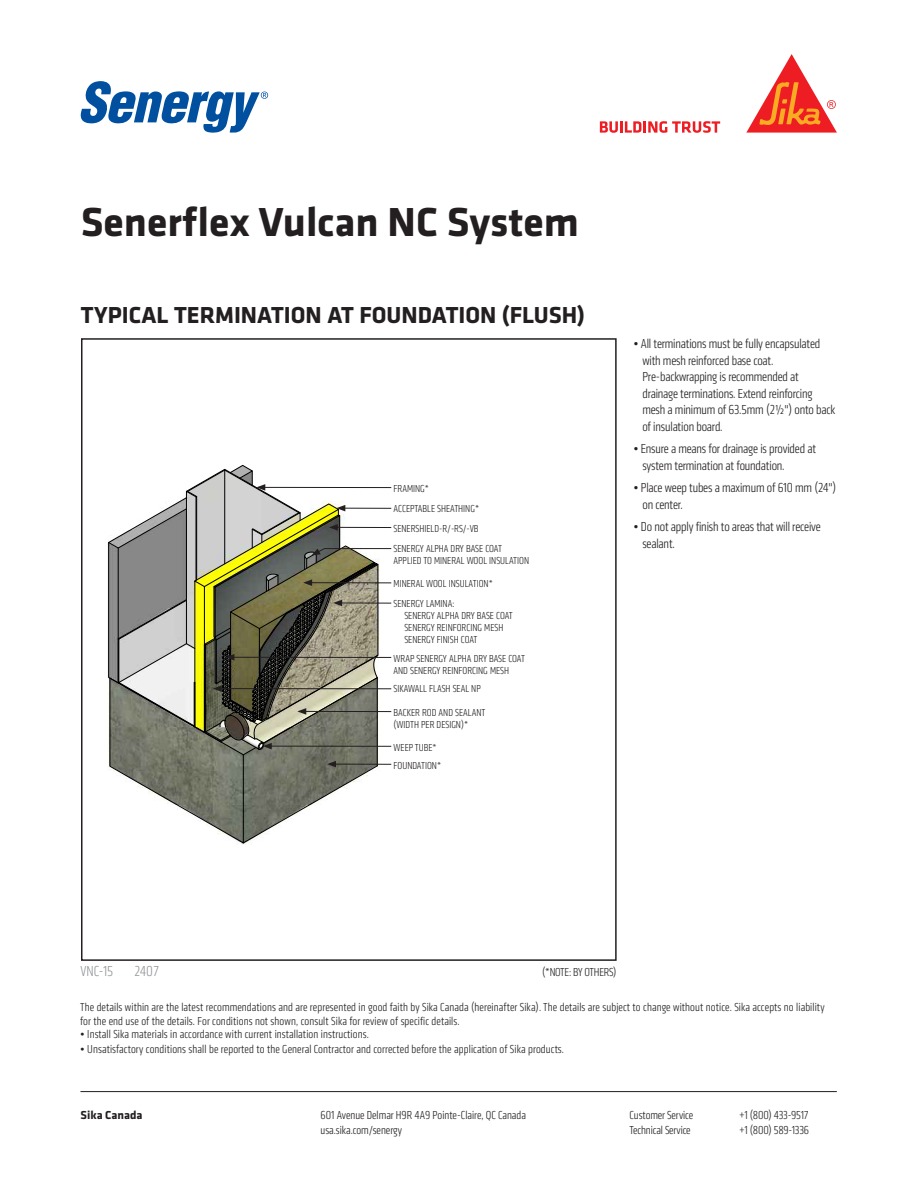
<style>
.page{position:relative;width:918px;height:1188px;background:#fff}
.page>*{position:absolute;margin:0;border:0;box-sizing:border-box;transform-origin:0 0}
.t1{font:700 42px "Klavika";color:#231f20}
.Detail_Product_Description{font:700 24px "Klavika";color:#231f20}
.Detail_Number{font:300 condensed 15px "Klavika";color:#939598}
.Bulleted_List{font:300 condensed 13.5px/16.5px "Klavika";letter-spacing:-.01em;color:#231f20}
.t2{font:300 condensed 12px/13.5px "Klavika";letter-spacing:.01em;color:#231f20}
.t3{font:300 condensed 12px "Klavika";letter-spacing:-.015em;color:#231f20}
.t4{font:300 condensed 12px "Klavika";letter-spacing:-.02em;color:#231f20}
.t5{font:700 12px "Klavika";color:#231f20}
.Leader_Notes{font:300 condensed 10.5px/12px "Klavika";color:#231f20}
</style>
<div class="page">
<div style="left:81px;top:338px;width:536px;height:623px;border:2px solid #231f20"></div>
<svg style="left:600px;top:121px;width:120px;height:12px"></svg>
<svg style="left:746px;top:54px;width:91px;height:79px"></svg>
<svg style="left:81px;top:81px;width:187px;height:52px"></svg>
<hr style="left:80px;top:1091px;width:757px;height:1px;background:#231f20">
<svg style="left:109px;top:465px;width:283px;height:378px"></svg>
<h1 class="t1" style="left:81px;top:191px;width:500px">Senerflex Vulcan NC System</h1>
<p class="Detail_Product_Description" style="left:81px;top:298px;width:506px">TYPICAL TERMINATION AT FOUNDATION (FLUSH)</p>
<p class="Leader_Notes" style="left:394px;top:483px;width:37px">FRAMING*</p>
<p class="Leader_Notes" style="left:394px;top:503px;width:87px">ACCEPTABLE SHEATHING*</p>
<p class="Leader_Notes" style="left:394px;top:522px;width:87px">SENERSHIELD-R/-RS/-VB</p>
<p class="Leader_Notes" style="left:394px;top:543px;width:137px">SENERGY ALPHA DRY BASE COAT<br>APPLIED TO MINERAL WOOL INSULATION</p>
<p class="Leader_Notes" style="left:394px;top:577px;width:101px">MINERAL WOOL INSULATION*</p>
<p class="Leader_Notes" style="left:404px;top:597px;width:110px;text-indent:-11px">SENERGY LAMINA:<br>SENERGY ALPHA DRY BASE COAT<br>SENERGY REINFORCING MESH<br>SENERGY FINISH COAT</p>
<p class="Leader_Notes" style="left:394px;top:652px;width:133px">WRAP SENERGY ALPHA DRY BASE COAT<br>AND SENERGY REINFORCING MESH</p>
<p class="Leader_Notes" style="left:394px;top:683px;width:89px">SIKAWALL FLASH SEAL NP</p>
<p class="Leader_Notes" style="left:394px;top:707px;width:93px">BACKER ROD AND SEALANT (WIDTH PER DESIGN)*</p>
<p class="Leader_Notes" style="left:394px;top:741px;width:45px">WEEP TUBE*</p>
<p class="Leader_Notes" style="left:394px;top:759px;width:49px">FOUNDATION*</p>
<p class="Bulleted_List" style="left:642px;top:336px;width:194px;text-indent:-9px">• All terminations must be fully encapsulated with mesh reinforced base coat.<br>Pre-backwrapping is recommended at drainage terminations. Extend reinforcing mesh a minimum of 63.5mm (2½") onto back of insulation board.</p>
<p class="Bulleted_List" style="left:642px;top:441px;width:175px;text-indent:-9px">• Ensure a means for drainage is provided at system termination at foundation.</p>
<p class="Bulleted_List" style="left:642px;top:480px;width:196px;text-indent:-9px">• Place weep tubes a maximum of 610 mm (24") on center.</p>
<p class="Bulleted_List" style="left:642px;top:519px;width:180px;text-indent:-9px">• Do not apply finish to areas that will receive sealant.</p>
<p class="Detail_Number" style="left:80px;top:963px;width:34px">VNC-15</p>
<p class="Detail_Number" style="left:134px;top:963px;width:26px">2407</p>
<p class="t4" style="left:542px;top:966px;width:76px">(*NOTE: BY OTHERS)</p>
<p class="t2" style="left:80px;top:1001px;width:746px">The details within are the latest recommendations and are represented in good faith by Sika Canada (hereinafter Sika). The details are subject to change without notice. Sika accepts no liability for the end use of the details. For conditions not shown, consult Sika for review of specific details.</p>
<p class="t2" style="left:80px;top:1028px;width:290px">• Install Sika materials in accordance with current installation instructions.</p>
<p class="t2" style="left:80px;top:1043px;width:485px">• Unsatisfactory conditions shall be reported to the General Contractor and corrected before the application of Sika products.</p>
<p class="t5" style="left:81px;top:1106px;width:63px">Sika Canada</p>
<p class="t2" style="left:321px;top:1108px;width:207px">601 Avenue Delmar H9R 4A9 Pointe-Claire, QC Canada</p>
<p class="t2" style="left:630px;top:1108px;width:65px">Customer Service</p>
<p class="t3" style="left:739px;top:1108px;width:71px">+1 (800) 433-9517</p>
<p class="t2" style="left:321px;top:1123px;width:83px">usa.sika.com/senergy</p>
<p class="t2" style="left:630px;top:1123px;width:63px">Technical Service</p>
<p class="t3" style="left:739px;top:1123px;width:71px">+1 (800) 589-1336</p>
</div>
